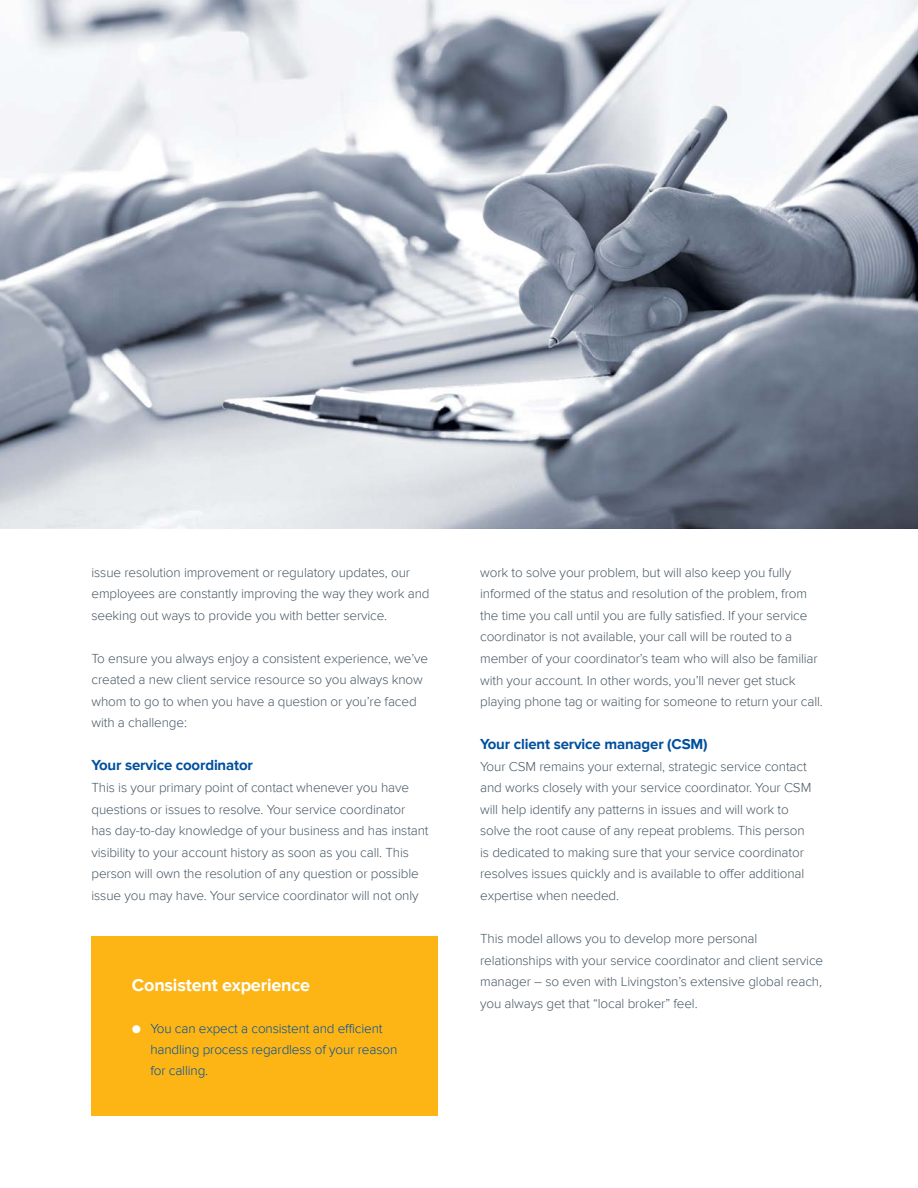
<style>
.page{position:relative;width:918px;height:1188px;background:#fff}
.page>*{position:absolute;margin:0;border:0;box-sizing:border-box;transform-origin:0 0}
.t1{font:700 18px "Proxima Nova";letter-spacing:-.01em;color:#fff}
.t2{font:700 15px "Proxima Nova";letter-spacing:-.01em;color:#004f9d}
.t3{font:300 13.5px/21.6px "Proxima Nova";letter-spacing:-.01em;color:#485865}
.t4{font:300 13.5px/21px "Proxima Nova";letter-spacing:-.01em;color:#004f9d}
.s1{color:#fff}
</style>
<div class="page">
<div style="left:91px;top:936px;width:347px;height:180px;background:#fcb515"></div>
<img style="left:0;top:0;width:918px;height:529px">
<p class="t3" style="left:91px;top:562px;width:340px">issue resolution improvement or regulatory updates, our employees are constantly improving the way they work and seeking out ways to provide you with better service.</p>
<p class="t3" style="left:91px;top:648px;width:338px">To ensure you always enjoy a consistent experience, we’ve created a new client service resource so you always know whom to go to when you have a question or you’re faced with a challenge:</p>
<p class="t2" style="left:91px;top:757px;width:163px">Your service coordinator</p>
<p class="t3" style="left:91px;top:777px;width:339px">This is your primary point of contact whenever you have questions or issues to resolve. Your service coordinator has day-to-day knowledge of your business and has instant visibility to your account history as soon as you call. This person will own the resolution of any question or possible issue you may have. Your service coordinator will not only</p>
<h1 class="t1" style="left:132px;top:975px;width:180px">Consistent experience</h1>
<p class="t4" style="left:150px;top:1018px;width:248px;text-indent:-18px"><span class="s1">●</span> You can expect a consistent and efficient handling process regardless of your reason for calling.</p>
<p class="t3" style="left:480px;top:562px;width:344px">work to solve your problem, but will also keep you fully informed of the status and resolution of the problem, from the time you call until you are fully satisfied. If your service coordinator is not available, your call will be routed to a member of your coordinator’s team who will also be familiar with your account. In other words, you’ll never get stuck playing phone tag or waiting for someone to return your call.</p>
<p class="t2" style="left:480px;top:736px;width:229px">Your client service manager (CSM)</p>
<p class="t3" style="left:480px;top:756px;width:333px">Your CSM remains your external, strategic service contact and works closely with your service coordinator. Your CSM will help identify any patterns in issues and will work to solve the root cause of any repeat problems. This person is dedicated to making sure that your service coordinator resolves issues quickly and is available to offer additional expertise when needed.</p>
<p class="t3" style="left:480px;top:928px;width:345px">This model allows you to develop more personal relationships with your service coordinator and client service manager – so even with Livingston’s extensive global reach, you always get that “local broker” feel.</p>
</div>
